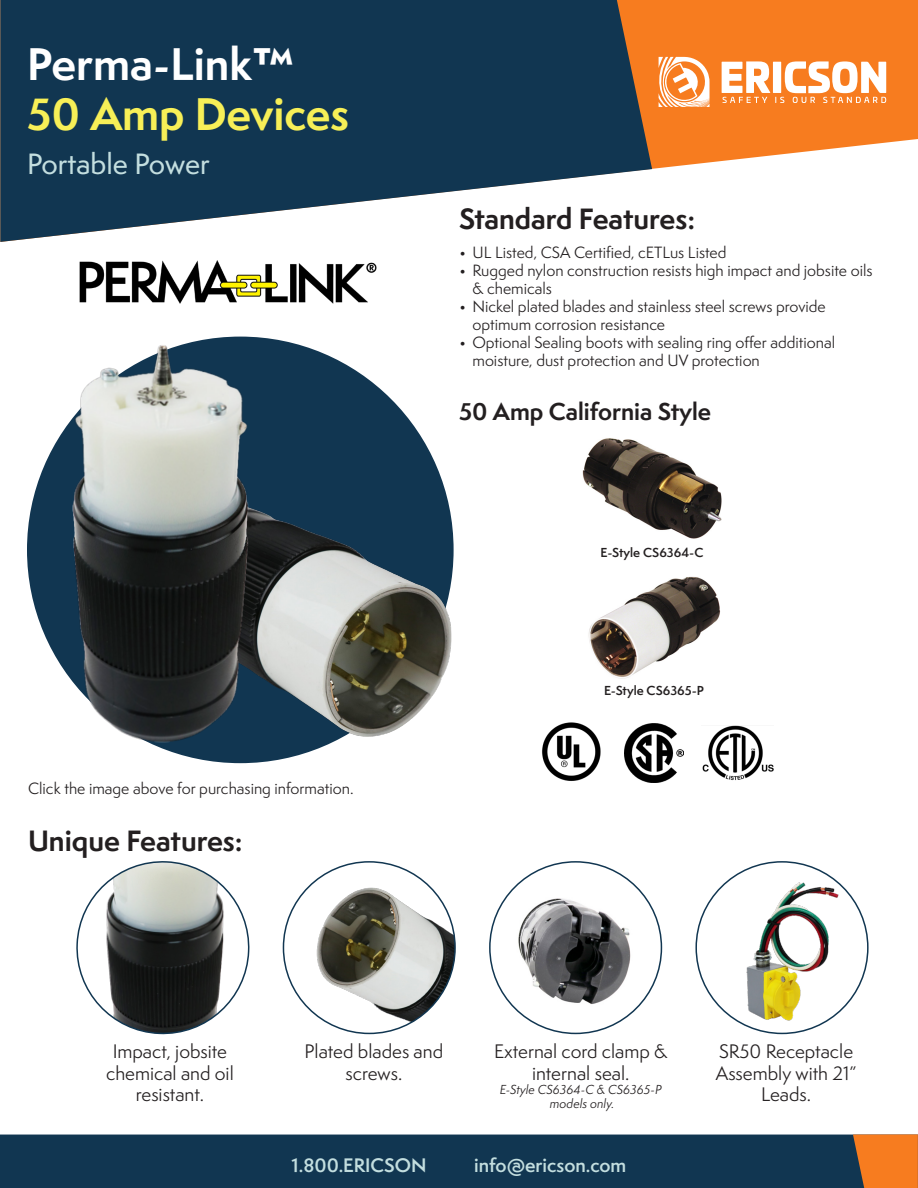
<style>
.page{position:relative;width:918px;height:1188px;background:#fff}
.page>*{position:absolute;margin:0;border:0;box-sizing:border-box;transform-origin:0 0}
.t1{font:700 42px "Semplicita Pro";color:#f7ef57}
.t2{font:700 42px "Semplicita Pro";color:#fff}
.t3{font:700 27px "Semplicita Pro";color:#231f20}
.t4{font:500 27px "Semplicita Pro";color:#c3dedf}
.t5{font:700 22.5px "Semplicita Pro";color:#231f20}
.t6{font:18px/21.6px "Semplicita Pro";color:#231f20;text-align:center}
.t7{font:600 18px "Semplicita Pro";color:#c3dedf}
.t8{font:15px/18px "Semplicita Pro";color:#231f20}
.t9{font:italic 12px "Semplicita Pro";color:#231f20}
.t10{font:600 12px "Semplicita Pro";color:#231f20}
</style>
<div class="page">
<div style="left:0;top:1135px;width:853px;height:53px;background:#113651"></div>
<svg style="left:652px;top:0;width:266px;height:169px;background:#f78a38"></svg>
<svg style="left:659px;top:57px;width:51px;height:50px"></svg>
<svg style="left:722px;top:61px;width:164px;height:42px"></svg>
<svg style="left:0;top:0;width:652px;height:242px;background:#39556a"></svg>
<svg style="left:853px;top:1134px;width:65px;height:54px;background:#e27624"></svg>
<div style="left:27px;top:337px;width:427px;height:426px;background:#113651;border-radius:50%"></div>
<svg style="left:76px;top:861px;width:174px;height:174px"></svg>
<img style="left:283px;top:869px;width:172px;height:164px">
<img style="left:490px;top:862px;width:171px;height:171px;border-radius:86px">
<img style="left:698px;top:862px;width:160px;height:171px">
<img style="left:79px;top:260px;width:298px;height:44px">
<img style="left:317px;top:461px;width:137px;height:288px">
<img style="left:27px;top:336px;width:290px;height:428px">
<img style="left:542px;top:722px;width:59px;height:59px">
<img style="left:625px;top:723px;width:59px;height:59px">
<img style="left:702px;top:725px;width:72px;height:56px">
<img style="left:582px;top:438px;width:140px;height:101px">
<img style="left:588px;top:576px;width:132px;height:102px">
<p class="t2" style="left:27px;top:33px;width:269px">Perma-Link™</p>
<p class="t1" style="left:27px;top:83px;width:324px">50 Amp Devices</p>
<p class="t4" style="left:27px;top:145px;width:184px">Portable Power</p>
<p class="t8" style="left:28px;top:780px;width:327px">Click the image above for purchasing information.</p>
<p class="t3" style="left:28px;top:821px;width:216px">Unique Features:</p>
<p class="t3" style="left:459px;top:199px;width:238px">Standard Features:</p>
<p class="t8" style="left:459px;top:243px;width:269px">• UL Listed, CSA Certified, cETLus Listed</p>
<p class="t8" style="left:472px;top:261px;width:402px;text-indent:-14px">• Rugged nylon construction resists high impact and jobsite oils &amp; chemicals</p>
<p class="t8" style="left:472px;top:297px;width:355px;text-indent:-14px">• Nickel plated blades and stainless steel screws provide optimum corrosion resistance</p>
<p class="t8" style="left:472px;top:333px;width:364px;text-indent:-14px">• Optional Sealing boots with sealing ring offer additional moisture, dust protection and UV protection</p>
<p class="t5" style="left:459px;top:395px;width:254px">50 Amp California Style</p>
<p class="t10" style="left:601px;top:543px;width:105px">E-Style CS6364-C</p>
<p class="t10" style="left:604px;top:682px;width:102px">E-Style CS6365-P</p>
<p class="t6" style="left:106px;top:1040px;width:129px">Impact, jobsite chemical and oil resistant.</p>
<p class="t6" style="left:305px;top:1040px;width:140px">Plated blades and screws.</p>
<p class="t6" style="left:494px;top:1040px;width:175px">External cord clamp &amp; internal seal.</p>
<p class="t9" style="left:500px;top:1081px;width:163px">E-Style CS6364-C &amp; CS6365-P</p>
<p class="t9" style="left:550px;top:1095px;width:66px">models only.</p>
<p class="t7" style="left:292px;top:1152px;width:137px">1.800.ERICSON</p>
<p class="t7" style="left:474px;top:1152px;width:154px">info@ericson.com</p>
<p class="t6" style="left:716px;top:1040px;width:142px">SR50 Receptacle<br>Assembly with 21”<br>Leads.</p>
</div>
